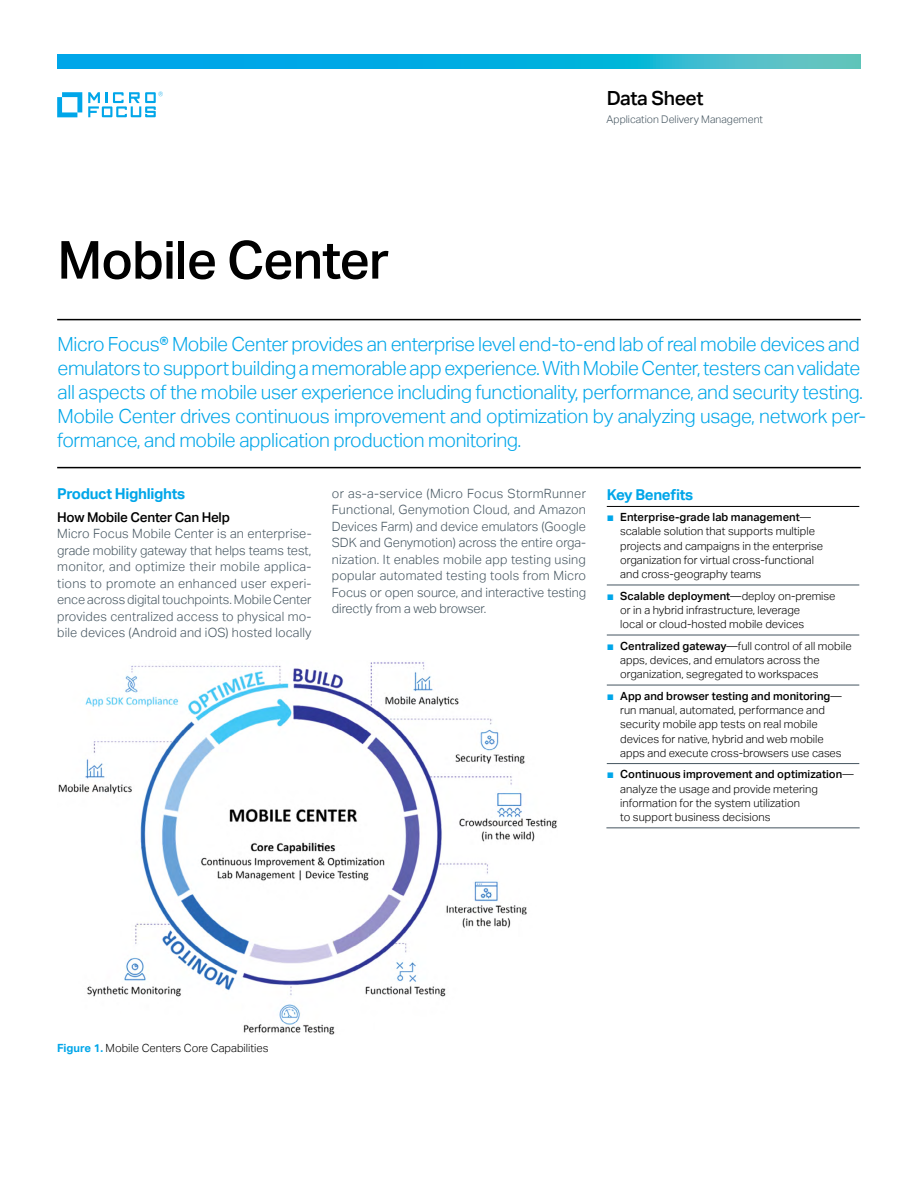
<style>
.page{position:relative;width:918px;height:1188px;background:#fff}
.page>*{position:absolute;margin:0;border:0;box-sizing:border-box;transform-origin:0 0}
.t1{font:500 52.5px "Aktiv Grotesk";letter-spacing:-.02em;color:#000}
.t2{font:300 19.5px/24px "Aktiv Grotesk";letter-spacing:-.02em;color:#00a6e9}
.t3{font:500 19.5px "Aktiv Grotesk";letter-spacing:-.02em;color:#000}
.t4{font:700 15px "Aktiv Grotesk";letter-spacing:-.02em;color:#00a6e9}
.t5{font:500 13.5px "Aktiv Grotesk";letter-spacing:-.02em;color:#000}
.t6{font:300 12.75px/16.5px "Aktiv Grotesk";color:#455560;text-align:justify}
.t7{font:300 11.25px/14.2px "Aktiv Grotesk";color:#000}
.t8{font:300 10.5px "Aktiv Grotesk";color:#455560}
.s1{font-family:"Arial";font-weight:400;font-size:12px;color:#00a6e9}
.s2{font-weight:500}
.s3{font-weight:700;color:#00a6e9}
</style>
<div class="page">
<svg style="left:57px;top:54px;width:804px;height:15px;background:#14b0dc"></svg>
<svg style="left:57px;top:92px;width:25px;height:25px"></svg>
<svg style="left:88px;top:92px;width:75px;height:25px"></svg>
<hr style="left:57px;top:319px;width:804px;height:1px;background:#000">
<hr style="left:57px;top:467px;width:804px;height:1px;background:#000">
<svg style="left:607px;top:584px;width:252px;height:244px"></svg>
<hr style="left:607px;top:506px;width:252px;height:1px;background:#000">
<hr style="left:607px;top:585px;width:252px;height:1px;background:#455560">
<hr style="left:607px;top:635px;width:252px;height:1px;background:#455560">
<hr style="left:607px;top:685px;width:252px;height:1px;background:#455560">
<hr style="left:607px;top:763px;width:252px;height:1px;background:#455560">
<hr style="left:606px;top:828px;width:254px;height:1px;background:#455560">
<img style="left:58px;top:662px;width:499px;height:373px">
<h1 class="t1" style="left:57px;top:230px;width:334px">Mobile Center</h1>
<h2 class="t3" style="left:607px;top:87px;width:98px">Data Sheet</h2>
<p class="t8" style="left:607px;top:113px;width:158px">Application Delivery Management</p>
<p class="t2" style="left:57px;top:332px;width:810px">Micro Focus® Mobile Center provides an enterprise level end-to-end lab of real mobile devices and emulators to support building a memorable app experience. With Mobile Center, testers can validate all aspects of the mobile user experience including functionality, performance, and security testing.<br>Mobile Center drives continuous improvement and optimization by analyzing usage, network per&shy;formance, and mobile application production monitoring.</p>
<h3 class="t4" style="left:57px;top:485px;width:130px">Product Highlights</h3>
<p class="t5" style="left:57px;top:509px;width:174px">How Mobile Center Can Help</p>
<p class="t6" style="left:57px;top:526px;width:256px">Micro Focus Mobile Center is an enterprise&shy;grade mobility gateway that helps teams test, monitor, and optimize their mobile applica&shy;tions to promote an enhanced user experi&shy;ence across digital touchpoints. Mobile Center provides centralized access to physical mo&shy;bile devices (Android and iOS) hosted locally</p>
<p class="t6" style="left:332px;top:485px;width:256px">or as-a-service (Micro Focus StormRunner Functional, Genymotion Cloud, and Amazon Devices Farm) and device emulators (Google SDK and Genymotion) across the entire orga&shy;nization. It enables mobile app testing using popular automated testing tools from Micro Focus or open source, and interactive testing directly from a web browser.</p>
<h3 class="t4" style="left:607px;top:486px;width:88px">Key Benefits</h3>
<p class="t7" style="left:620px;top:510px;width:204px;text-indent:-14px"><span class="s1">■</span> <span class="s2">Enterprise-grade lab management</span>— scalable solution that supports multiple projects and campaigns in the enterprise organization for virtual cross-functional and cross-geography teams</p>
<p class="t7" style="left:620px;top:589px;width:217px;text-indent:-14px"><span class="s1">■</span> <span class="s2">Scalable deployment</span>—deploy on-premise or in a hybrid infrastructure, leverage<br>local or cloud-hosted mobile devices</p>
<p class="t7" style="left:620px;top:639px;width:233px;text-indent:-14px"><span class="s1">■</span> <span class="s2">Centralized gateway</span>—full control of all mobile apps, devices, and emulators across the organization, segregated to workspaces</p>
<p class="t7" style="left:620px;top:689px;width:223px;text-indent:-14px"><span class="s1">■</span> <span class="s2">App and browser testing and monitoring</span>— run manual, automated, performance and security mobile app tests on real mobile devices for native, hybrid and web mobile apps and execute cross-browsers use cases</p>
<p class="t7" style="left:620px;top:767px;width:235px;text-indent:-14px"><span class="s1">■</span> <span class="s2">Continuous improvement and optimization</span>— analyze the usage and provide metering information for the system utilization<br>to support business decisions</p>
<p class="t7" style="left:57px;top:1041px;width:213px"><span class="s3">Figure 1.</span> Mobile Centers Core Capabilities</p>
</div>
